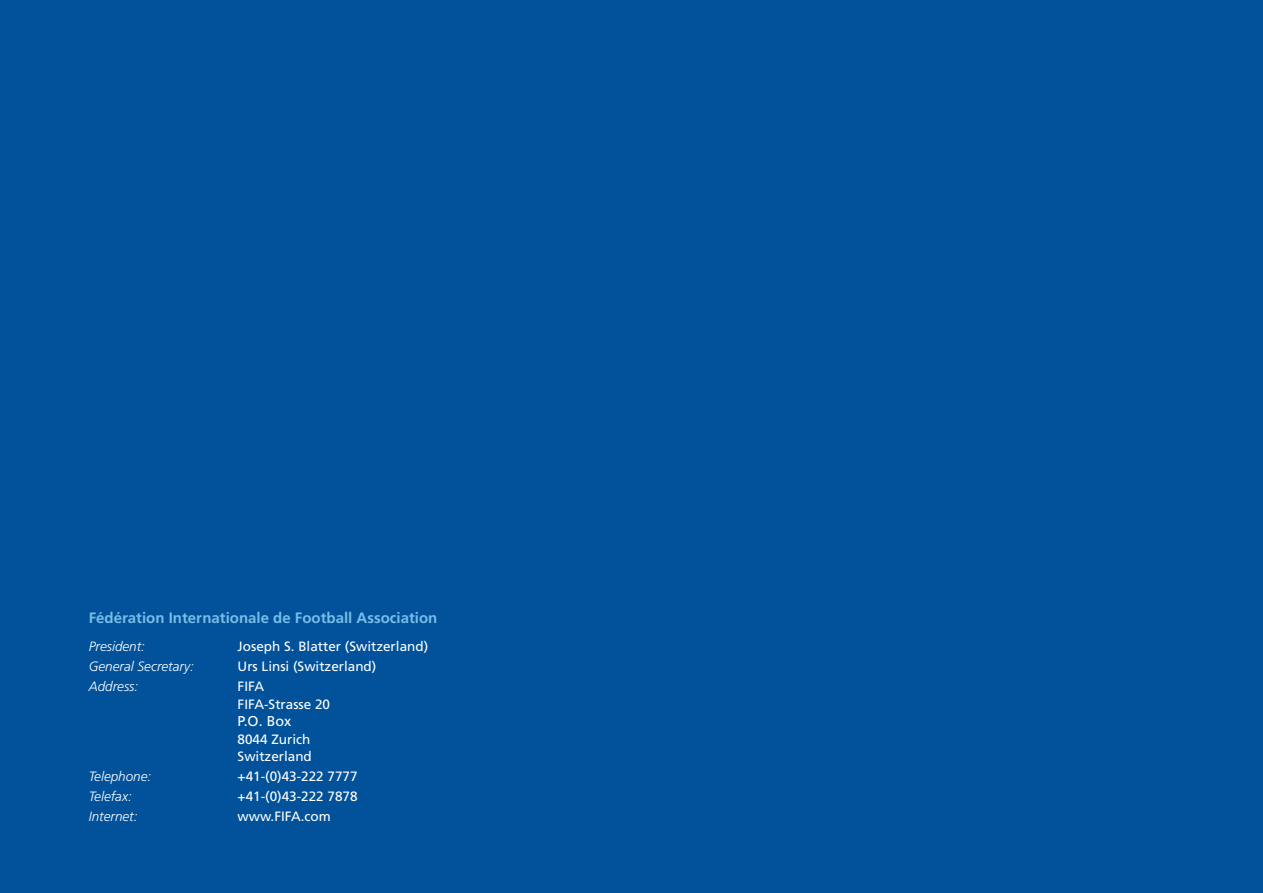
<style>
.page{position:relative;width:1263px;height:893px;background:#01529a}
.page>*{position:absolute;margin:0;border:0;box-sizing:border-box;transform-origin:0 0}
.t1{font:700 15px "Frutiger";color:#78bde8}
.t2{font:14.25px "Frutiger";color:#fff}
.t3{font:13.5px/17.4px "Frutiger";color:#fff}
.t4{font:italic 300 13.5px "Frutiger";color:#fff}
</style>
<div class="page">
<p class="t1" style="left:89px;top:609px;width:350px">Fédération Internationale de Football Association</p>
<p class="t4" style="left:89px;top:639px;width:58px">President:</p>
<p class="t3" style="left:238px;top:638px;width:192px">Joseph S. Blatter (Switzerland)</p>
<p class="t4" style="left:89px;top:659px;width:107px">General Secretary:</p>
<p class="t3" style="left:238px;top:658px;width:140px">Urs Linsi (Switzerland)</p>
<p class="t4" style="left:89px;top:679px;width:51px">Address:</p>
<p class="t3" style="left:238px;top:678px;width:94px">FIFA<br>FIFA-Strasse 20</p>
<p class="t2" style="left:238px;top:713px;width:55px">P.O. Box</p>
<p class="t3" style="left:238px;top:730px;width:76px">8044 Zurich<br>Switzerland</p>
<p class="t4" style="left:89px;top:768px;width:64px">Telephone:</p>
<p class="t3" style="left:238px;top:767px;width:121px">+41-(0)43-222 7777</p>
<p class="t4" style="left:89px;top:788px;width:44px">Telefax:</p>
<p class="t3" style="left:238px;top:787px;width:121px">+41-(0)43-222 7878</p>
<p class="t4" style="left:89px;top:808px;width:50px">Internet:</p>
<p class="t3" style="left:238px;top:807px;width:95px">www.FIFA.com</p>
</div>
